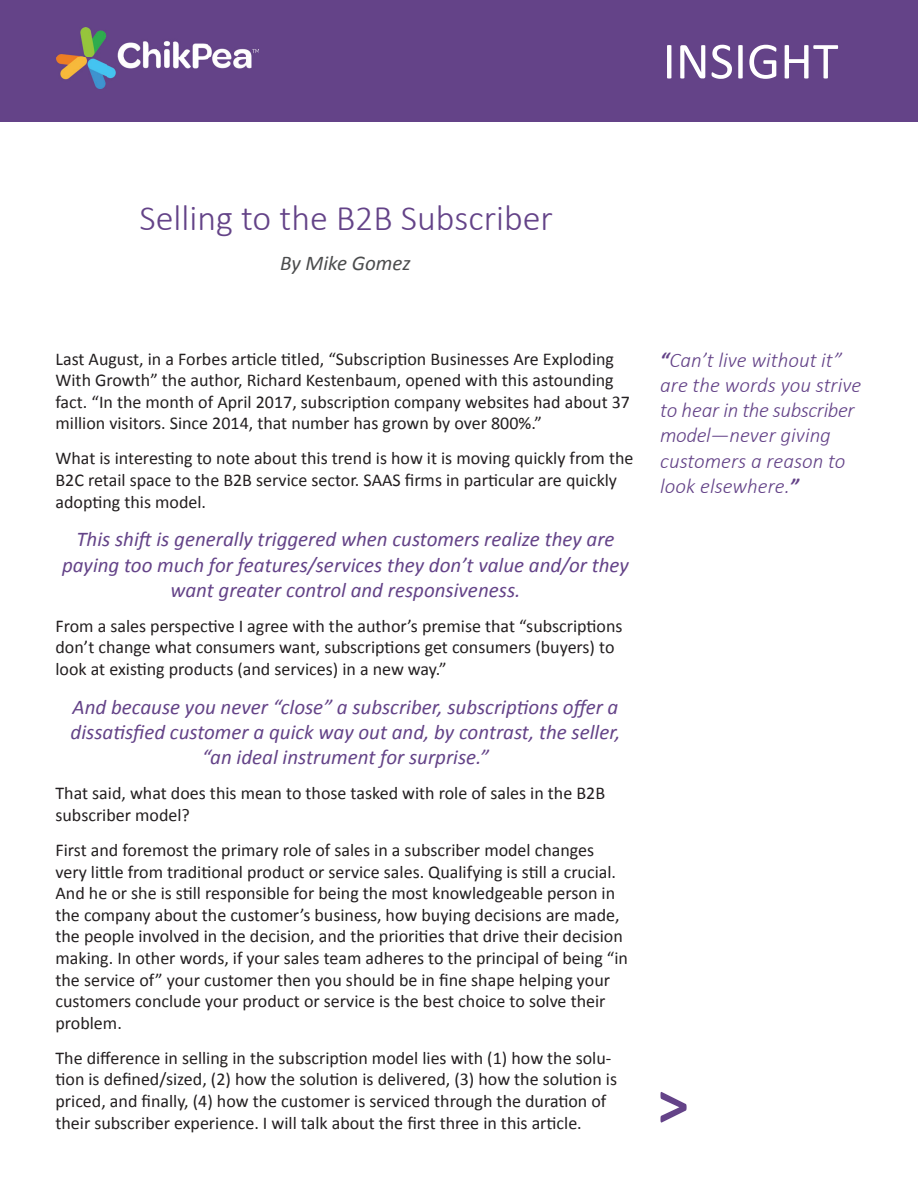
<style>
.page{position:relative;width:918px;height:1188px;background:#fff}
.page>*{position:absolute;margin:0;border:0;box-sizing:border-box;transform-origin:0 0}
.t1{font:700 63px "Calibri";color:#644388}
.t2{font:52.5px "Calibri";color:#fff}
.t3{font:300 36px "Calibri";color:#644388}
.t4{font:italic 21px/25.2px "Calibri";color:#644388;text-align:center}
.t5{font:italic 300 21px/25.2px "Calibri";color:#644388}
.t6{font:italic 21px "Calibri";color:#4b4c4d}
.t7{font:18px/21.6px "Calibri";color:#231f20}
.s1{font-weight:700}
</style>
<div class="page">
<div style="left:0;top:0;width:918px;height:122px;background:#644388"></div>
<img style="left:57px;top:27px;width:202px;height:61px">
<h2 class="t2" style="left:663px;top:28px;width:177px">INSIGHT</h2>
<h3 class="t3" style="left:140px;top:196px;width:415px">Selling to the B2B Subscriber</h3>
<p class="t6" style="left:280px;top:248px;width:132px">By Mike Gomez</p>
<p class="t7" style="left:55px;top:348px;width:576px">Last August, in a Forbes article titled, “Subscription Businesses Are Exploding With Growth” the author, Richard Kestenbaum, opened with this astounding fact. “In the month of April 2017, subscription company websites had about 37 million visitors. Since 2014, that number has grown by over 800%.”</p>
<p class="t7" style="left:55px;top:448px;width:580px">What is interesting to note about this trend is how it is moving quickly from the<br>B2C retail space to the B2B service sector. SAAS firms in particular are quickly adopting this model.</p>
<p class="t4" style="left:62px;top:526px;width:568px">This shift is generally triggered when customers realize they are paying too much for features/services they don’t value and/or they want greater control and responsiveness.</p>
<p class="t7" style="left:55px;top:615px;width:569px">From a sales perspective I agree with the author’s premise that “subscriptions don’t change what consumers want, subscriptions get consumers (buyers) to look at existing products (and services) in a new way.”</p>
<p class="t4" style="left:71px;top:693px;width:551px">And because you never “close” a subscriber, subscriptions offer a dissatisfied customer a quick way out and, by contrast, the seller, “an ideal instrument for surprise.”</p>
<p class="t7" style="left:55px;top:782px;width:551px">That said, what does this mean to those tasked with role of sales in the B2B subscriber model?</p>
<p class="t7" style="left:55px;top:839px;width:574px">First and foremost the primary role of sales in a subscriber model changes very little from traditional product or service sales. Qualifying is still a crucial.<br>And he or she is still responsible for being the most knowledgeable person in the company about the customer’s business, how buying decisions are made, the people involved in the decision, and the priorities that drive their decision making. In other words, if your sales team adheres to the principal of being “in the service of” your customer then you should be in fine shape helping your customers conclude your product or service is the best choice to solve their problem.</p>
<p class="t7" style="left:55px;top:1047px;width:563px">The difference in selling in the subscription model lies with (1) how the solu&shy;tion is defined/sized, (2) how the solution is delivered, (3) how the solution is priced, and finally, (4) how the customer is serviced through the duration of their subscriber experience. I will talk about the first three in this article.</p>
<p class="t5" style="left:660px;top:347px;width:203px"><span class="s1">“</span>Can’t live without it” are the words you strive to hear in the subscriber model—never giving customers a reason to look elsewhere.<span class="s1">”</span></p>
<h1 class="t1" style="left:657px;top:1064px;width:33px">&gt;</h1>
</div>
